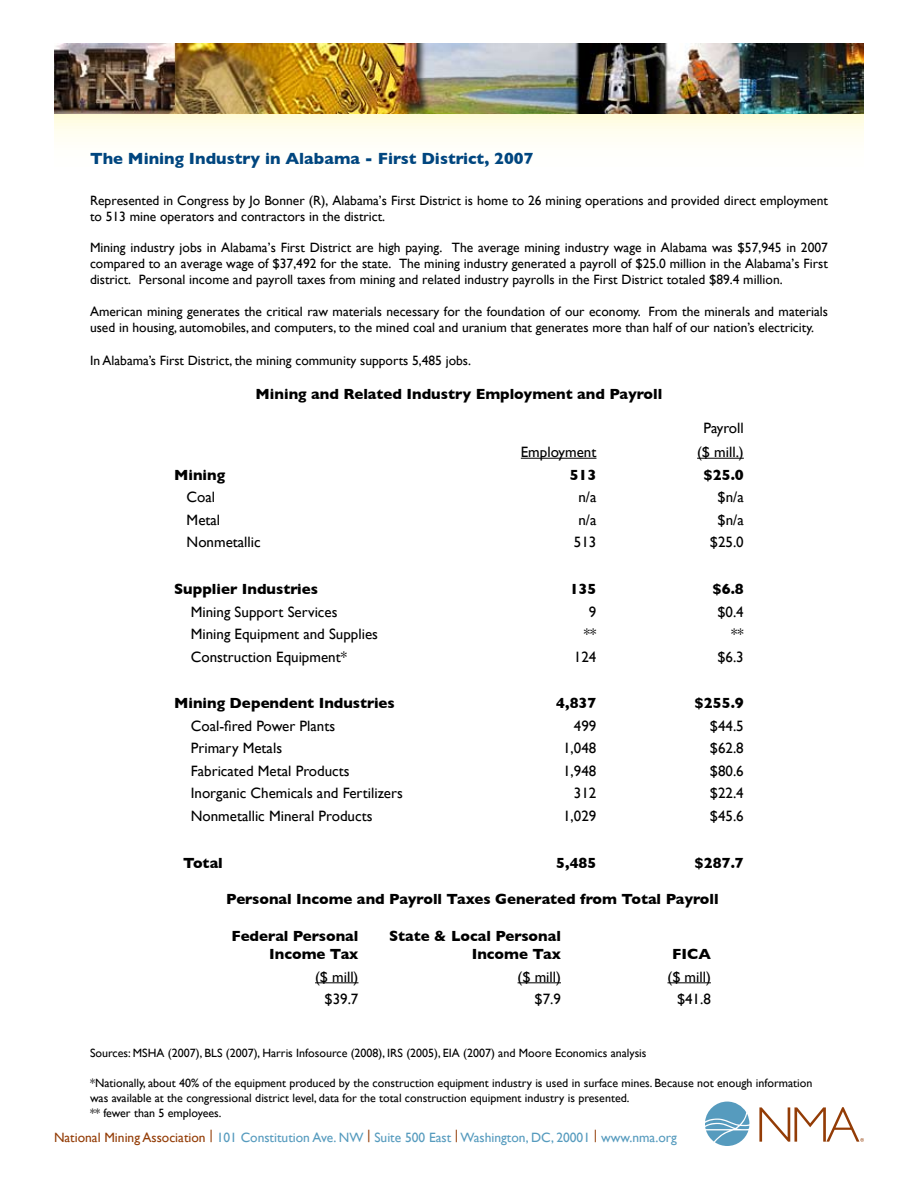
<style>
.page{position:relative;width:918px;height:1188px;background:#fff}
.page>*{position:absolute;margin:0;border:0;box-sizing:border-box;transform-origin:0 0}
.t1{font:700 16.5px "Gill Sans";color:#00467f}
.t2{font:15px "Gill Sans";color:#000}
.t3{font:700 15px/18px "Gill Sans";color:#000;text-align:right}
.t4{font:13.5px/16.2px "Gill Sans";color:#000}
.t5{font:13.5px "Gill Sans";color:#569bbe}
.t6{font:12px/15px "Gill Sans";color:#000}
.s1{color:#933c06}
</style>
<div class="page">
<svg style="left:705px;top:1102px;width:44px;height:44px"></svg>
<svg style="left:759px;top:1107px;width:105px;height:35px"></svg>
<img style="left:54px;top:44px;width:810px;height:70px">
<hr style="left:521px;top:458px;width:75px;height:1px;background:#000">
<hr style="left:697px;top:458px;width:47px;height:1px;background:#000">
<hr style="left:315px;top:982px;width:43px;height:1px;background:#000">
<hr style="left:518px;top:982px;width:43px;height:1px;background:#000">
<hr style="left:667px;top:982px;width:44px;height:1px;background:#000">
<p class="t1" style="left:90px;top:149px;width:445px">The Mining Industry in Alabama - First District, 2007</p>
<p class="t4" style="left:90px;top:192px;width:740px">Represented in Congress by Jo Bonner (R), Alabama’s First District is home to 26 mining operations and provided direct employment to 513 mine operators and contractors in the district.</p>
<p class="t4" style="left:90px;top:239px;width:739px;text-align:justify">Mining industry jobs in Alabama’s First District are high paying. The average mining industry wage in Alabama was $57,945 in 2007 compared to an average wage of $37,492 for the state. The mining industry generated a payroll of $25.0 million in the Alabama’s First district. Personal income and payroll taxes from mining and related industry payrolls in the First District totaled $89.4 million.</p>
<p class="t4" style="left:90px;top:303px;width:739px">American mining generates the critical raw materials necessary for the foundation of our economy. From the minerals and materials used in housing, automobiles, and computers, to the mined coal and uranium that generates more than half of our nation’s electricity.</p>
<p class="t4" style="left:90px;top:353px;width:383px">In Alabama’s First District, the mining community supports 5,485 jobs.</p>
<p class="t3" style="left:256px;top:385px;width:408px">Mining and Related Industry Employment and Payroll</p>
<p class="t2" style="left:703px;top:419px;width:42px">Payroll</p>
<p class="t2" style="left:521px;top:443px;width:77px">Employment</p>
<p class="t2" style="left:697px;top:443px;width:48px">($ mill.)</p>
<p class="t3" style="left:174px;top:465px;width:53px">Mining</p>
<p class="t3" style="left:570px;top:465px;width:28px">513</p>
<p class="t3" style="left:704px;top:465px;width:42px">$25.0</p>
<p class="t2" style="left:187px;top:488px;width:30px">Coal</p>
<p class="t2" style="left:578px;top:488px;width:20px">n/a</p>
<p class="t2" style="left:718px;top:488px;width:28px">$n/a</p>
<p class="t2" style="left:187px;top:511px;width:35px">Metal</p>
<p class="t2" style="left:578px;top:511px;width:20px">n/a</p>
<p class="t2" style="left:718px;top:511px;width:28px">$n/a</p>
<p class="t2" style="left:187px;top:533px;width:76px">Nonmetallic</p>
<p class="t2" style="left:574px;top:533px;width:24px">513</p>
<p class="t2" style="left:710px;top:533px;width:35px">$25.0</p>
<p class="t3" style="left:174px;top:580px;width:145px">Supplier Industries</p>
<p class="t3" style="left:570px;top:580px;width:28px">135</p>
<p class="t3" style="left:712px;top:580px;width:33px">$6.8</p>
<p class="t2" style="left:191px;top:603px;width:148px">Mining Support Services</p>
<p class="t2" style="left:589px;top:603px;width:9px">9</p>
<p class="t2" style="left:717px;top:603px;width:28px">$0.4</p>
<p class="t2" style="left:191px;top:625px;width:189px">Mining Equipment and Supplies</p>
<p class="t2" style="left:584px;top:625px;width:14px">**</p>
<p class="t2" style="left:731px;top:625px;width:14px">**</p>
<p class="t2" style="left:191px;top:648px;width:158px">Construction Equipment*</p>
<p class="t2" style="left:574px;top:648px;width:24px">124</p>
<p class="t2" style="left:717px;top:648px;width:28px">$6.3</p>
<p class="t3" style="left:174px;top:694px;width:222px">Mining Dependent Industries</p>
<p class="t3" style="left:556px;top:694px;width:42px">4,837</p>
<p class="t3" style="left:695px;top:694px;width:51px">$255.9</p>
<p class="t2" style="left:191px;top:717px;width:146px">Coal-fired Power Plants</p>
<p class="t2" style="left:574px;top:717px;width:24px">499</p>
<p class="t2" style="left:710px;top:717px;width:35px">$44.5</p>
<p class="t2" style="left:191px;top:740px;width:93px">Primary Metals</p>
<p class="t2" style="left:563px;top:740px;width:35px">1,048</p>
<p class="t2" style="left:710px;top:740px;width:35px">$62.8</p>
<p class="t2" style="left:191px;top:762px;width:160px">Fabricated Metal Products</p>
<p class="t2" style="left:563px;top:762px;width:35px">1,948</p>
<p class="t2" style="left:710px;top:762px;width:35px">$80.6</p>
<p class="t2" style="left:191px;top:785px;width:214px">Inorganic Chemicals and Fertilizers</p>
<p class="t2" style="left:574px;top:785px;width:24px">312</p>
<p class="t2" style="left:710px;top:785px;width:35px">$22.4</p>
<p class="t2" style="left:191px;top:807px;width:183px">Nonmetallic Mineral Products</p>
<p class="t2" style="left:563px;top:807px;width:35px">1,029</p>
<p class="t2" style="left:710px;top:807px;width:35px">$45.6</p>
<p class="t3" style="left:183px;top:854px;width:41px">Total</p>
<p class="t3" style="left:556px;top:854px;width:42px">5,485</p>
<p class="t3" style="left:695px;top:854px;width:51px">$287.7</p>
<p class="t3" style="left:226px;top:890px;width:494px">Personal Income and Payroll Taxes Generated from Total Payroll</p>
<p class="t3" style="left:232px;top:927px;width:128px">Federal Personal<br>Income Tax</p>
<p class="t3" style="left:389px;top:927px;width:173px">State &amp; Local Personal<br>Income Tax</p>
<p class="t3" style="left:672px;top:945px;width:40px">FICA</p>
<p class="t2" style="left:315px;top:968px;width:45px">($ mill)</p>
<p class="t2" style="left:518px;top:968px;width:45px">($ mill)</p>
<p class="t2" style="left:667px;top:968px;width:45px">($ mill)</p>
<p class="t2" style="left:325px;top:990px;width:35px">$39.7</p>
<p class="t2" style="left:535px;top:990px;width:28px">$7.9</p>
<p class="t2" style="left:677px;top:990px;width:35px">$41.8</p>
<p class="t6" style="left:90px;top:1045px;width:558px">Sources: MSHA (2007), BLS (2007), Harris Infosource (2008), IRS (2005), EIA (2007) and Moore Economics analysis</p>
<p class="t6" style="left:90px;top:1075px;width:724px">*Nationally, about 40% of the equipment produced by the construction equipment industry is used in surface mines. Because not enough information was available at the congressional district level, data for the total construction equipment industry is presented.<br>** fewer than 5 employees.</p>
<p class="t5" style="left:54px;top:1129px;width:624px"><span class="s1">National Mining Association </span><sup>|</sup> 101 Constitution Ave. NW <sup>|</sup> Suite 500 East <sup>|</sup>Washington, DC, 20001 <sup>|</sup> www.nma.org</p>
</div>
